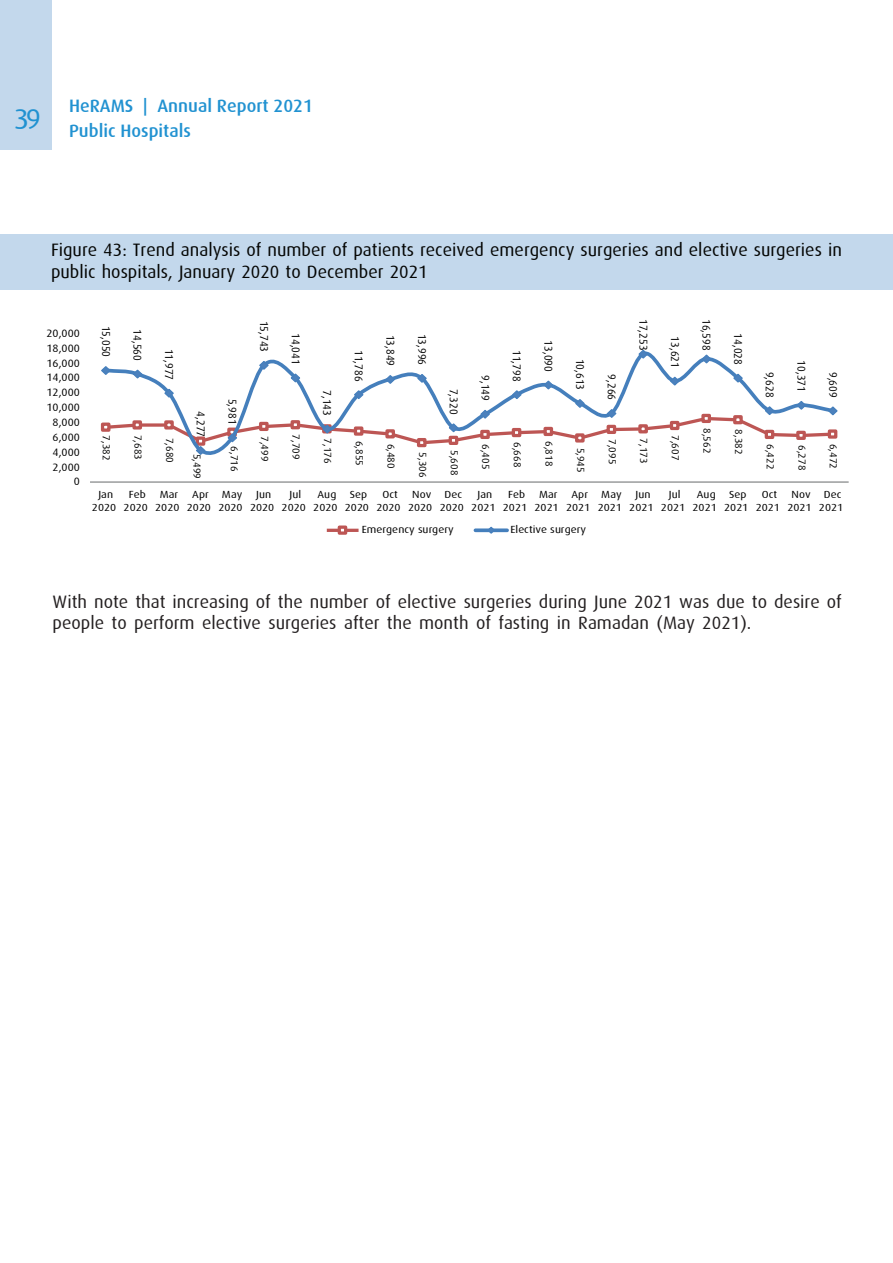
<style>
.page{position:relative;width:893px;height:1263px;background:#fff}
.page>*{position:absolute;margin:0;border:0;box-sizing:border-box;transform-origin:0 0}
.t1{font:28.8px "Dax";color:#2192d1}
.t2{font:18px/21.6px "Dax";color:#231f20}
.t3{font:18px/21.6px "Dax";color:#040503}
.t4{font:500 18px "Dax";color:#2192d1}
.t5{font:11.55px "Dax";letter-spacing:.005em;color:#000001;scale:.94 1}
.t6{font:10.8px "Dax";letter-spacing:.005em;color:#000001;scale:1.07 1}
.t7{font:10.35px/12.1px "Dax";letter-spacing:.005em;color:#000001;text-align:center;scale:1.11 1}
.t8{font:10.35px "Dax";letter-spacing:.005em;color:#050504}
</style>
<div class="page">
<div style="left:0;top:0;width:51px;height:150px;background:#c3d8ec"></div>
<hr style="left:90px;top:481px;width:759px;height:2px;background:#7c7f80">
<svg style="left:100px;top:349px;width:738px;height:106px"></svg>
<hr style="left:327px;top:529px;width:32px;height:3px;background:#bd5654">
<div style="left:339px;top:527px;width:7px;height:6px;background:#fff"></div>
<div style="left:338px;top:525px;width:9px;height:10px;border:3px solid #bd5654"></div>
<svg style="left:475px;top:528px;width:32px;height:4px"></svg>
<svg style="left:486px;top:526px;width:10px;height:8px"></svg>
<div style="left:0;top:234px;width:893px;height:56px;background:#c3d8ec"></div>
<h1 class="t1" style="left:14px;top:103px;width:29px">39</h1>
<h2 class="t4" style="left:69px;top:96px;width:66px">HeRAMS</h2>
<h2 class="t4" style="left:143px;top:96px;width:6px">|</h2>
<h2 class="t4" style="left:157px;top:96px;width:157px">Annual Report 2021</h2>
<h2 class="t4" style="left:69px;top:120px;width:123px">Public Hospitals</h2>
<h2 class="t3" style="left:51px;top:239px;width:792px">Figure 43: Trend analysis of number of patients received emergency surgeries and elective surgeries in public hospitals, January 2020 to December 2021</h2>
<p class="t6" style="left:46px;top:327px;width:33px">20,000</p>
<p class="t6" style="left:46px;top:342px;width:33px">18,000</p>
<p class="t6" style="left:46px;top:357px;width:33px">16,000</p>
<p class="t6" style="left:46px;top:372px;width:33px">14,000</p>
<p class="t6" style="left:46px;top:387px;width:33px">12,000</p>
<p class="t6" style="left:46px;top:401px;width:33px">10,000</p>
<p class="t6" style="left:53px;top:416px;width:27px">8,000</p>
<p class="t6" style="left:53px;top:431px;width:27px">6,000</p>
<p class="t6" style="left:53px;top:446px;width:27px">4,000</p>
<p class="t6" style="left:53px;top:461px;width:27px">2,000</p>
<p class="t6" style="left:74px;top:476px;width:7px">0</p>
<p class="t5" style="left:112px;top:326px;width:35px;rotate:90deg">15,050</p>
<p class="t5" style="left:144px;top:329px;width:35px;rotate:90deg">14,560</p>
<p class="t8" style="left:112px;top:435px;width:27px;rotate:90deg">7,382</p>
<p class="t8" style="left:144px;top:435px;width:27px;rotate:90deg">7,683</p>
<p class="t5" style="left:176px;top:348px;width:35px;rotate:90deg">11,977</p>
<p class="t8" style="left:175px;top:438px;width:27px;rotate:90deg">7,680</p>
<p class="t5" style="left:650px;top:319px;width:35px;rotate:90deg">17,253</p>
<p class="t5" style="left:713px;top:319px;width:35px;rotate:90deg">16,598</p>
<p class="t5" style="left:270px;top:321px;width:35px;rotate:90deg">15,743</p>
<p class="t5" style="left:302px;top:333px;width:35px;rotate:90deg">14,041</p>
<p class="t5" style="left:745px;top:333px;width:35px;rotate:90deg">14,028</p>
<p class="t5" style="left:397px;top:335px;width:35px;rotate:90deg">13,849</p>
<p class="t5" style="left:428px;top:333px;width:35px;rotate:90deg">13,996</p>
<p class="t5" style="left:681px;top:336px;width:35px;rotate:90deg">13,621</p>
<p class="t5" style="left:523px;top:350px;width:35px;rotate:90deg">11,798</p>
<p class="t5" style="left:555px;top:340px;width:35px;rotate:90deg">13,090</p>
<p class="t5" style="left:365px;top:350px;width:35px;rotate:90deg">11,786</p>
<p class="t5" style="left:587px;top:359px;width:35px;rotate:90deg">10,613</p>
<p class="t5" style="left:618px;top:374px;width:29px;rotate:90deg">9,266</p>
<p class="t5" style="left:492px;top:375px;width:29px;rotate:90deg">9,149</p>
<p class="t5" style="left:460px;top:389px;width:29px;rotate:90deg">7,320</p>
<p class="t5" style="left:334px;top:390px;width:29px;rotate:90deg">7,143</p>
<p class="t5" style="left:239px;top:399px;width:29px;rotate:90deg">5,981</p>
<p class="t5" style="left:207px;top:411px;width:29px;rotate:90deg">4,277</p>
<p class="t8" style="left:203px;top:454px;width:27px;rotate:90deg">5,499</p>
<p class="t8" style="left:240px;top:446px;width:27px;rotate:90deg">6,716</p>
<p class="t8" style="left:270px;top:436px;width:27px;rotate:90deg">7,499</p>
<p class="t8" style="left:302px;top:434px;width:27px;rotate:90deg">7,709</p>
<p class="t8" style="left:334px;top:438px;width:27px;rotate:90deg">7,176</p>
<p class="t8" style="left:365px;top:441px;width:27px;rotate:90deg">6,855</p>
<p class="t8" style="left:397px;top:443px;width:27px;rotate:90deg">6,480</p>
<p class="t8" style="left:428px;top:452px;width:27px;rotate:90deg">5,306</p>
<p class="t8" style="left:460px;top:450px;width:27px;rotate:90deg">5,608</p>
<p class="t8" style="left:492px;top:444px;width:27px;rotate:90deg">6,405</p>
<p class="t8" style="left:523px;top:442px;width:27px;rotate:90deg">6,668</p>
<p class="t8" style="left:555px;top:441px;width:27px;rotate:90deg">6,818</p>
<p class="t8" style="left:586px;top:447px;width:27px;rotate:90deg">5,945</p>
<p class="t8" style="left:618px;top:439px;width:27px;rotate:90deg">7,095</p>
<p class="t8" style="left:650px;top:438px;width:27px;rotate:90deg">7,173</p>
<p class="t8" style="left:681px;top:435px;width:27px;rotate:90deg">7,607</p>
<p class="t8" style="left:713px;top:428px;width:27px;rotate:90deg">8,562</p>
<p class="t8" style="left:744px;top:429px;width:27px;rotate:90deg">8,382</p>
<p class="t5" style="left:776px;top:372px;width:29px;rotate:90deg">9,628</p>
<p class="t5" style="left:808px;top:360px;width:35px;rotate:90deg">10,371</p>
<p class="t5" style="left:839px;top:372px;width:29px;rotate:90deg">9,609</p>
<p class="t8" style="left:776px;top:444px;width:27px;rotate:90deg">6,422</p>
<p class="t8" style="left:808px;top:445px;width:27px;rotate:90deg">6,278</p>
<p class="t8" style="left:839px;top:444px;width:27px;rotate:90deg">6,472</p>
<p class="t7" style="left:92px;top:489px;width:23px">Jan<br>2020</p>
<p class="t7" style="left:124px;top:489px;width:23px">Feb<br>2020</p>
<p class="t7" style="left:155px;top:489px;width:23px">Mar<br>2020</p>
<p class="t7" style="left:187px;top:489px;width:23px">Apr<br>2020</p>
<p class="t7" style="left:218px;top:489px;width:23px">May<br>2020</p>
<p class="t7" style="left:250px;top:489px;width:23px">Jun<br>2020</p>
<p class="t7" style="left:282px;top:489px;width:23px">Jul<br>2020</p>
<p class="t7" style="left:313px;top:489px;width:23px">Aug<br>2020</p>
<p class="t7" style="left:345px;top:489px;width:23px">Sep<br>2020</p>
<p class="t7" style="left:376px;top:489px;width:23px">Oct<br>2020</p>
<p class="t7" style="left:408px;top:489px;width:23px">Nov<br>2020</p>
<p class="t7" style="left:440px;top:489px;width:23px">Dec<br>2020</p>
<p class="t7" style="left:471px;top:489px;width:23px">Jan<br>2021</p>
<p class="t7" style="left:503px;top:489px;width:23px">Feb<br>2021</p>
<p class="t7" style="left:534px;top:489px;width:23px">Mar<br>2021</p>
<p class="t7" style="left:566px;top:489px;width:23px">Apr<br>2021</p>
<p class="t7" style="left:598px;top:489px;width:23px">May<br>2021</p>
<p class="t7" style="left:629px;top:489px;width:23px">Jun<br>2021</p>
<p class="t7" style="left:661px;top:489px;width:23px">Jul<br>2021</p>
<p class="t7" style="left:692px;top:489px;width:23px">Aug<br>2021</p>
<p class="t7" style="left:724px;top:489px;width:23px">Sep<br>2021</p>
<p class="t7" style="left:756px;top:489px;width:23px">Oct<br>2021</p>
<p class="t7" style="left:787px;top:489px;width:23px">Nov<br>2021</p>
<p class="t7" style="left:819px;top:489px;width:23px">Dec<br>2021</p>
<p class="t7" style="left:510px;top:524px;width:70px">Elective surgery</p>
<p class="t7" style="left:362px;top:524px;width:84px">Emergency surgery</p>
<h2 class="t2" style="left:53px;top:591px;width:791px">With note that increasing of the number of elective surgeries during June 2021 was due to desire of people to perform elective surgeries after the month of fasting in Ramadan (May 2021 .(</h2>
</div>
